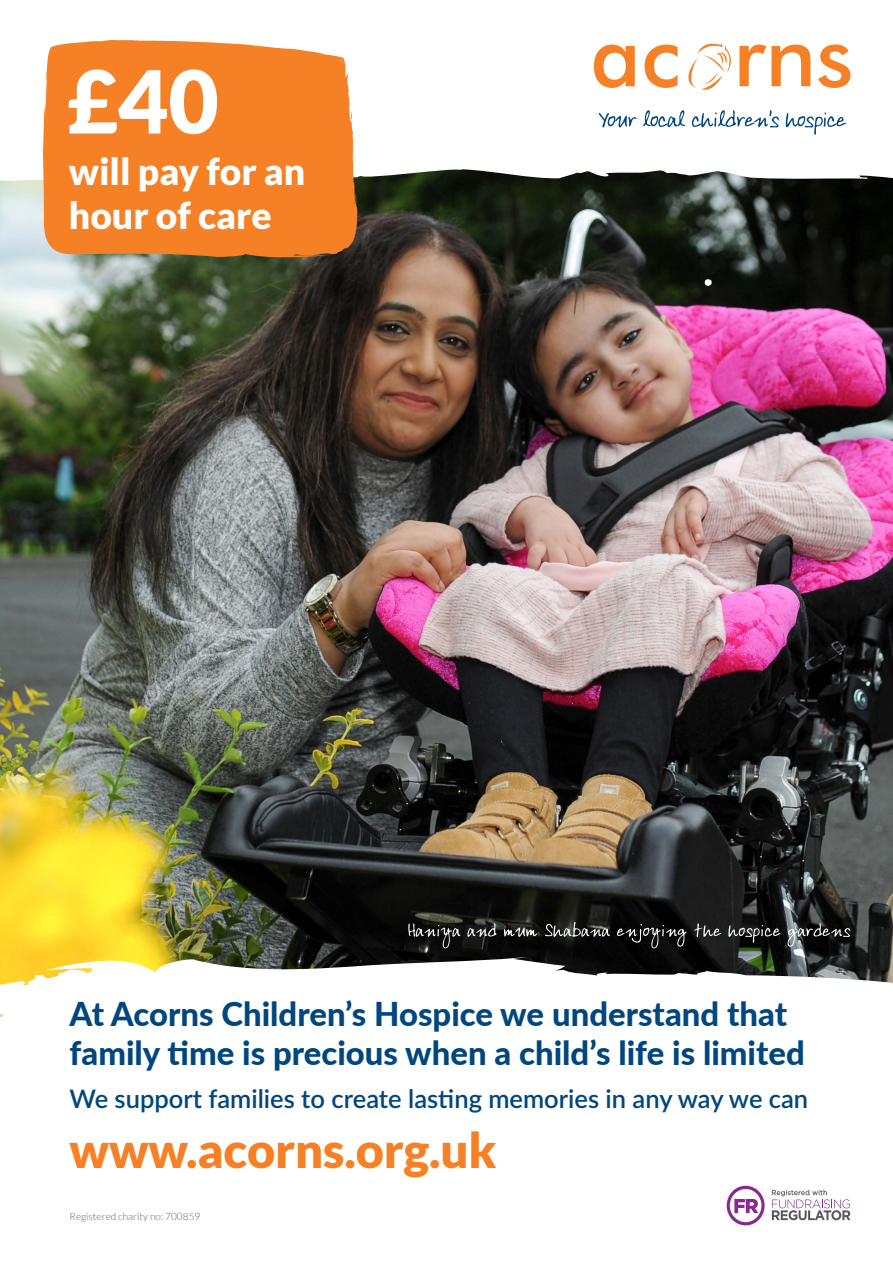
<style>
.page{position:relative;width:893px;height:1263px;background:#fff}
.page>*{position:absolute;margin:0;border:0;box-sizing:border-box;transform-origin:0 0}
.t1{font:900 87px "Lato";color:#fff}
.t2{font:900 48.75px "Lato";letter-spacing:-.005em;color:#f58025}
.t3{font:900 37.05px/44.5px "Lato";color:#fff}
.t4{font:800 32.85px/39.5px "Lato";color:#00467f}
.t5{font:600 25.5px "Lato";color:#00467f}
.t6{font:300 10.05px "Lato";color:#5c6166}
.t7{font:6.3px "Minion Pro";color:#f58025}
</style>
<div class="page">
<img style="left:0;top:187px;width:893px;height:766px">
<svg style="left:0;top:953px;width:893px;height:33px"></svg>
<svg style="left:705px;top:279px;width:7px;height:7px"></svg>
<svg style="left:0;top:112px;width:893px;height:75px"></svg>
<div style="left:43px;top:40px;width:314px;height:217px;background:#f58025"></div>
<svg style="left:594px;top:45px;width:41px;height:43px"></svg>
<svg style="left:818px;top:45px;width:32px;height:43px"></svg>
<svg style="left:644px;top:42px;width:166px;height:48px"></svg>
<svg style="left:599px;top:113px;width:37px;height:14px"></svg>
<svg style="left:643px;top:110px;width:42px;height:17px"></svg>
<svg style="left:692px;top:110px;width:87px;height:17px"></svg>
<svg style="left:786px;top:113px;width:60px;height:22px"></svg>
<svg style="left:727px;top:1186px;width:38px;height:39px"></svg>
<svg style="left:772px;top:1190px;width:78px;height:30px"></svg>
<svg style="left:408px;top:922px;width:442px;height:26px;background:#2d2d2d"></svg>
<p class="t1" style="left:67px;top:51px;width:153px">£40</p>
<p class="t3" style="left:69px;top:148px;width:238px">will pay for an hour of care</p>
<p class="t7" style="left:-2px;top:1010px;width:6px">w</p>
<p class="t4" style="left:70px;top:993px;width:737px">At Acorns Children’s Hospice we understand that family time is precious when a child’s life is limited</p>
<p class="t5" style="left:70px;top:1080px;width:740px">We support families to create lasting memories in any way we can</p>
<p class="t2" style="left:70px;top:1122px;width:429px">www.acorns.org.uk</p>
<p class="t6" style="left:70px;top:1211px;width:132px">Registered charity no: 700859</p>
</div>
